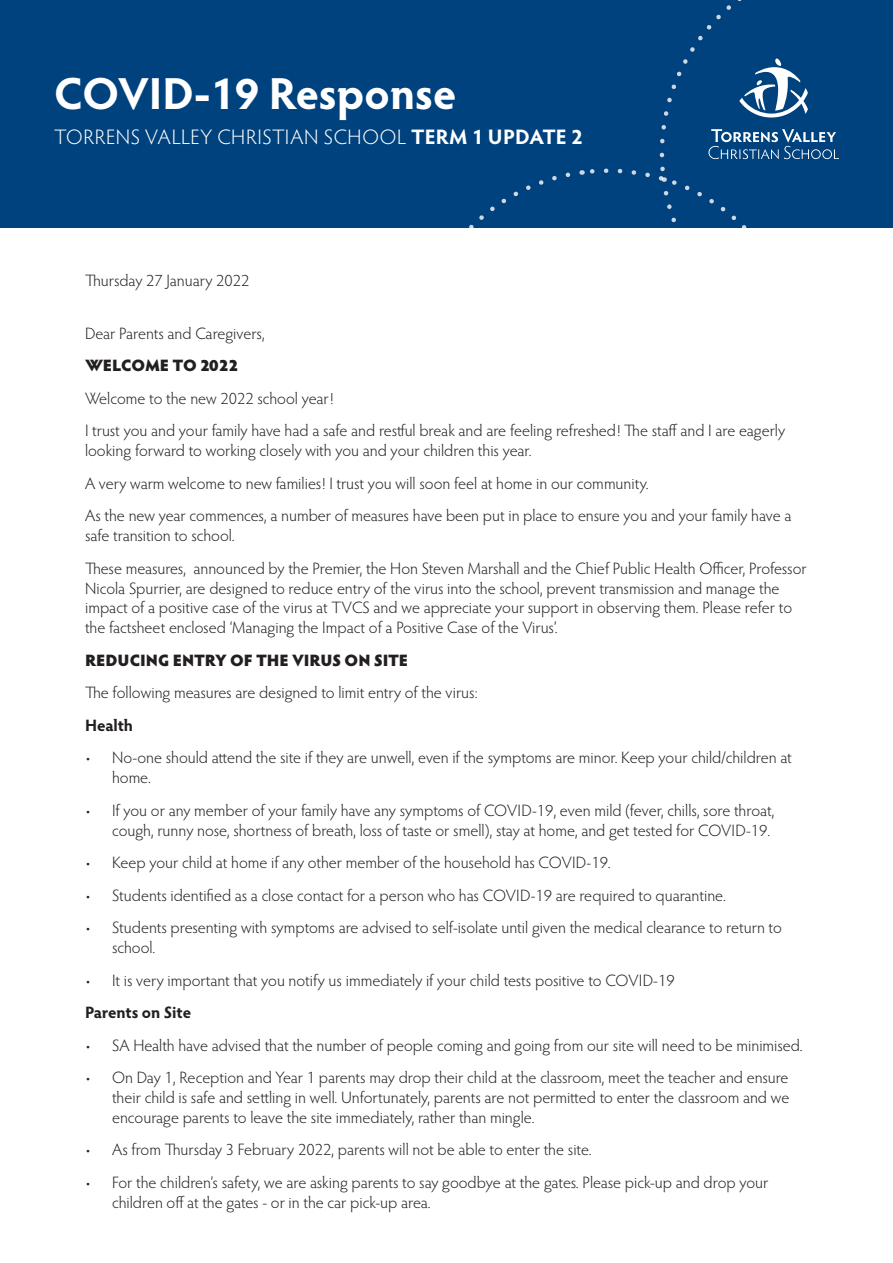
<style>
.page{position:relative;width:893px;height:1263px;background:#fff}
.page>*{position:absolute;margin:0;border:0;box-sizing:border-box;transform-origin:0 0}
.t1{font:700 45px "Hypatia Sans Pro";color:#fff}
.t2{font:300 21px "Hypatia Sans Pro";letter-spacing:.025em;color:#fff}
.Body{font:300 16.5px/19.8px "Hypatia Sans Pro";color:#231f20}
.Body_-_Bullets_2_col{font:300 16.5px "Hypatia Sans Pro";color:#231f20}
.Body-2{font:900 16.5px "Hypatia Sans Pro";letter-spacing:-.005em;color:#231f20}
.Body-3{font:700 16.5px "Hypatia Sans Pro";letter-spacing:-.01em;color:#231f20}
.s1{font-weight:700}
</style>
<div class="page">
<div style="left:0;top:0;width:893px;height:227px;background:#00427d"></div>
<svg style="left:406px;top:0;width:487px;height:228px"></svg>
<p class="t1" style="left:54px;top:62px;width:404px">COVID-19 Response</p>
<p class="t2" style="left:54px;top:123px;width:530px">TORRENS VALLEY CHRISTIAN SCHOOL <span class="s1">TERM 1 UPDATE 2</span></p>
<p class="Body_-_Bullets_2_col" style="left:85px;top:270px;width:166px">Thursday 27 January 2022</p>
<p class="Body_-_Bullets_2_col" style="left:85px;top:322px;width:181px">Dear Parents and Caregivers,</p>
<p class="Body-2" style="left:85px;top:353px;width:154px">WELCOME TO 2022</p>
<p class="Body" style="left:85px;top:388px;width:250px">Welcome to the new 2022 school year!</p>
<p class="Body" style="left:85px;top:420px;width:701px">I trust you and your family have had a safe and restful break and are feeling refreshed! The staff and I are eagerly looking forward to working closely with you and your children this year.</p>
<p class="Body" style="left:85px;top:473px;width:565px">A very warm welcome to new families! I trust you will soon feel at home in our community.</p>
<p class="Body" style="left:85px;top:505px;width:708px">As the new year commences, a number of measures have been put in place to ensure you and your family have a safe transition to school.</p>
<p class="Body" style="left:85px;top:558px;width:723px">These measures, announced by the Premier, the Hon Steven Marshall and the Chief Public Health Officer, Professor Nicola Spurrier, are designed to reduce entry of the virus into the school, prevent transmission and manage the impact of a positive case of the virus at TVCS and we appreciate your support in observing them. Please refer to the factsheet enclosed ‘Managing the Impact of a Positive Case of the Virus’.</p>
<p class="Body-2" style="left:85px;top:648px;width:325px">REDUCING ENTRY OF THE VIRUS ON SITE</p>
<p class="Body" style="left:85px;top:682px;width:394px">The following measures are designed to limit entry of the virus:</p>
<p class="Body-3" style="left:85px;top:713px;width:50px">Health</p>
<p class="Body" style="left:112px;top:747px;width:681px;text-indent:-27px">• No-one should attend the site if they are unwell, even if the symptoms are minor. Keep your child/children at home.</p>
<p class="Body" style="left:85px;top:800px;width:691px;text-align:right">• If you or any member of your family have any symptoms of COVID-19, even mild (fever, chills, sore throat, cough, runny nose, shortness of breath, loss of taste or smell), stay at home, and get tested for COVID-19.</p>
<p class="Body" style="left:85px;top:852px;width:527px">• Keep your child at home if any other member of the household has COVID-19.</p>
<p class="Body" style="left:85px;top:885px;width:642px">• Students identified as a close contact for a person who has COVID-19 are required to quarantine.</p>
<p class="Body" style="left:112px;top:917px;width:671px;text-indent:-27px">• Students presenting with symptoms are advised to self-isolate until given the medical clearance to return to school.</p>
<p class="Body" style="left:85px;top:970px;width:591px">• It is very important that you notify us immediately if your child tests positive to COVID-19</p>
<p class="Body-3" style="left:85px;top:1001px;width:108px">Parents on Site</p>
<p class="Body" style="left:85px;top:1035px;width:719px">• SA Health have advised that the number of people coming and going from our site will need to be minimised.</p>
<p class="Body" style="left:112px;top:1067px;width:679px;text-align:justify;text-indent:-27px">• On Day 1, Reception and Year 1 parents may drop their child at the classroom, meet the teacher and ensure their child is safe and settling in well. Unfortunately, parents are not permitted to enter the classroom and we encourage parents to leave the site immediately, rather than mingle.</p>
<p class="Body" style="left:85px;top:1139px;width:508px">• As from Thursday 3 February 2022, parents will not be able to enter the site.</p>
<p class="Body" style="left:112px;top:1172px;width:658px;text-indent:-27px">• For the children’s safety, we are asking parents to say goodbye at the gates. Please pick-up and drop your children off at the gates - or in the car pick-up area.</p>
</div>
